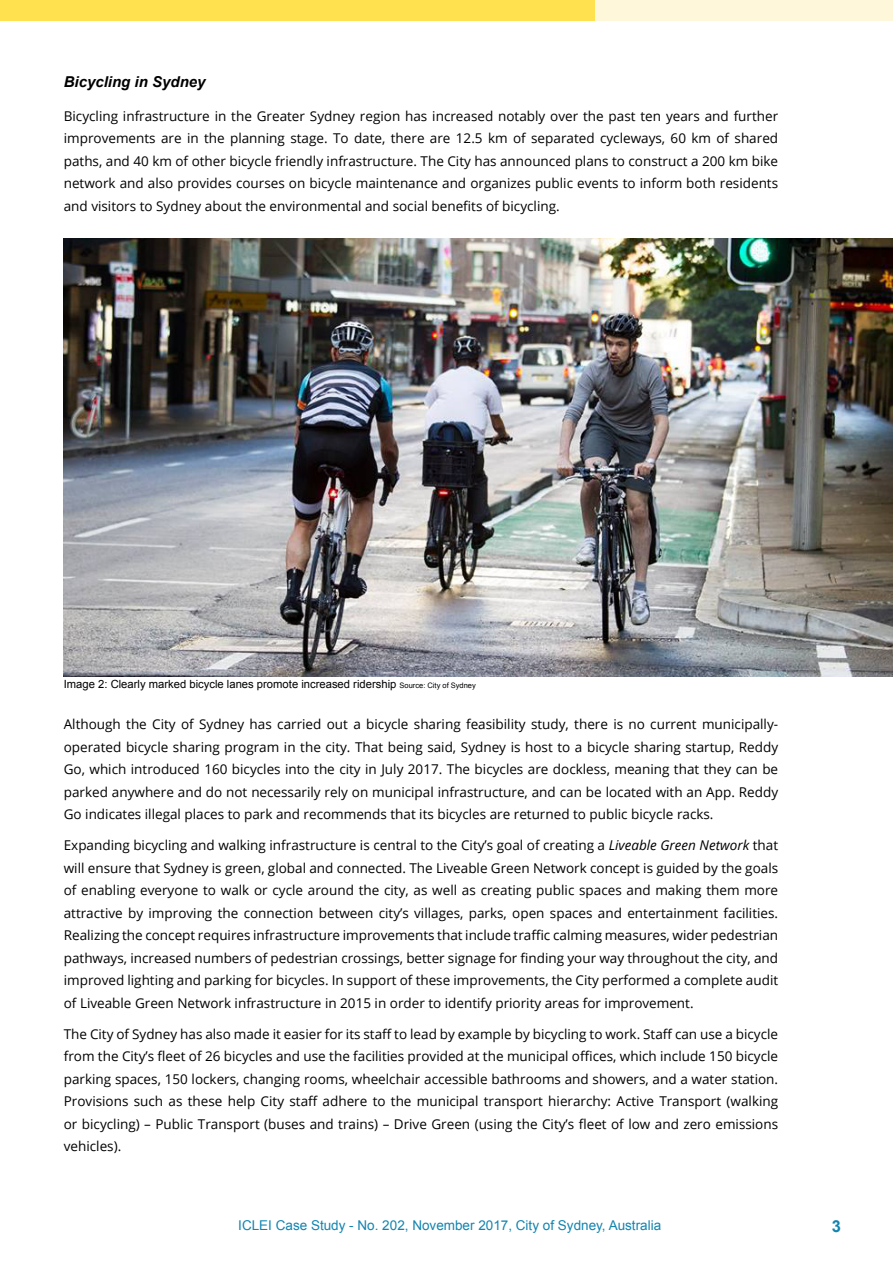
<style>
.page{position:relative;width:893px;height:1263px;background:#fff}
.page>*{position:absolute;margin:0;border:0;box-sizing:border-box;transform-origin:0 0}
.t1{font:700 16.5px "Arial";color:#1384b0}
.t2{font:italic 700 15px "Arial";color:#000}
.t3{font:13.5px/22.5px "Open Sans";color:#000;text-align:justify}
.t4{font:13.5px "Arial";color:#1384b0}
.t5{font:11.25px "Arial";color:#000}
.s1{font-size:7.5px}
.s2{font-style:italic}
</style>
<div class="page">
<div style="left:0;top:0;width:893px;height:21px;background:#fff7da"></div>
<div style="left:0;top:0;width:595px;height:21px;background:#ffe14f"></div>
<img style="left:64px;top:238px;width:829px;height:438px">
<p class="t2" style="left:64px;top:72px;width:143px">Bicycling in Sydney</p>
<p class="t3" style="left:64px;top:104px;width:716px">Bicycling infrastructure in the Greater Sydney region has increased notably over the past ten years and further improvements are in the planning stage. To date, there are 12.5 km of separated cycleways, 60 km of shared paths, and 40 km of other bicycle friendly infrastructure. The City has announced plans to construct a 200 km bike network and also provides courses on bicycle maintenance and organizes public events to inform both residents and visitors to Sydney about the environmental and social benefits of bicycling.</p>
<p class="t5" style="left:64px;top:676px;width:414px">Image 2: Clearly marked bicycle lanes promote increased ridership <span class="s1">Source: City of Sydney</span></p>
<p class="t3" style="left:64px;top:713px;width:716px">Although the City of Sydney has carried out a bicycle sharing feasibility study, there is no current municipally&shy;operated bicycle sharing program in the city. That being said, Sydney is host to a bicycle sharing startup, Reddy Go, which introduced 160 bicycles into the city in July 2017. The bicycles are dockless, meaning that they can be parked anywhere and do not necessarily rely on municipal infrastructure, and can be located with an App. Reddy Go indicates illegal places to park and recommends that its bicycles are returned to public bicycle racks.</p>
<p class="t3" style="left:64px;top:834px;width:716px">Expanding bicycling and walking infrastructure is central to the City’s goal of creating a <span class="s2">Liveable Green Network</span> that will ensure that Sydney is green, global and connected. The Liveable Green Network concept is guided by the goals of enabling everyone to walk or cycle around the city, as well as creating public spaces and making them more attractive by improving the connection between city’s villages, parks, open spaces and entertainment facilities.<br>Realizing the concept requires infrastructure improvements that include traffic calming measures, wider pedestrian pathways, increased numbers of pedestrian crossings, better signage for finding your way throughout the city, and improved lighting and parking for bicycles. In support of these improvements, the City performed a complete audit of Liveable Green Network infrastructure in 2015 in order to identify priority areas for improvement.</p>
<p class="t3" style="left:64px;top:1022px;width:716px">The City of Sydney has also made it easier for its staff to lead by example by bicycling to work. Staff can use a bicycle from the City’s fleet of 26 bicycles and use the facilities provided at the municipal offices, which include 150 bicycle parking spaces, 150 lockers, changing rooms, wheelchair accessible bathrooms and showers, and a water station.<br>Provisions such as these help City staff adhere to the municipal transport hierarchy: Active Transport (walking or bicycling) – Public Transport (buses and trains) – Drive Green (using the City’s fleet of low and zero emissions vehicles).</p>
<p class="t4" style="left:238px;top:1217px;width:424px">ICLEI Case Study - No. 202, November 2017, City of Sydney, Australia</p>
<p class="t1" style="left:832px;top:1216px;width:11px">3</p>
</div>
